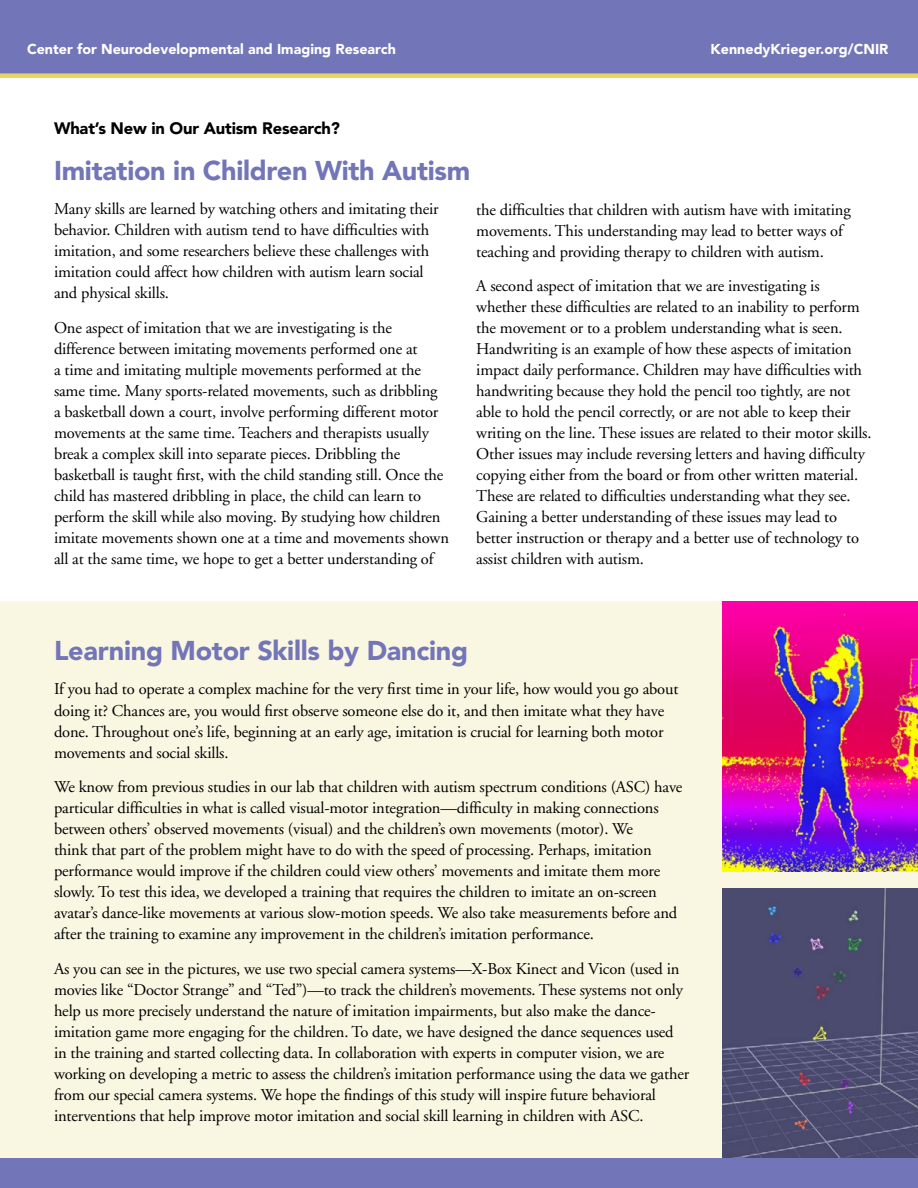
<style>
.page{position:relative;width:918px;height:1188px;background:#fff}
.page>*{position:absolute;margin:0;border:0;box-sizing:border-box;transform-origin:0 0}
.t1{font:900 27px "Avenir";letter-spacing:-.01em;color:#7275b7}
.t2{font:16.5px/21px "Adobe Garamond";letter-spacing:-.01em;color:#000}
.t3{font:900 16.5px "Avenir";letter-spacing:-.01em;color:#000}
.t4{font:900 14.25px "Avenir";color:#fff}
</style>
<div class="page">
<div style="left:0;top:0;width:918px;height:78px;background:#7275b7"></div>
<div style="left:0;top:602px;width:918px;height:570px;background:#f9f6e2"></div>
<img style="left:722px;top:602px;width:196px;height:270px">
<img style="left:722px;top:889px;width:196px;height:270px">
<div style="left:0;top:1159px;width:918px;height:29px;background:#7275b7"></div>
<p class="t4" style="left:27px;top:41px;width:370px">Center for Neurodevelopmental and Imaging Research</p>
<p class="t4" style="left:711px;top:41px;width:179px">KennedyKrieger.org/CNIR</p>
<p class="t3" style="left:54px;top:118px;width:288px">What’s New in Our Autism Research?</p>
<h1 class="t1" style="left:54px;top:154px;width:418px">Imitation in Children With Autism</h1>
<p class="t2" style="left:54px;top:199px;width:386px">Many skills are learned by watching others and imitating their behavior. Children with autism tend to have difficulties with imitation, and some researchers believe these challenges with imitation could affect how children with autism learn social and physical skills.</p>
<p class="t2" style="left:54px;top:318px;width:397px">One aspect of imitation that we are investigating is the difference between imitating movements performed one at<br>a time and imitating multiple movements performed at the same time. Many sports-related movements, such as dribbling<br>a basketball down a court, involve performing different motor movements at the same time. Teachers and therapists usually break a complex skill into separate pieces. Dribbling the basketball is taught first, with the child standing still. Once the child has mastered dribbling in place, the child can learn to perform the skill while also moving. By studying how children imitate movements shown one at a time and movements shown all at the same time, we hope to get a better understanding of</p>
<p class="t2" style="left:476px;top:199px;width:376px">the difficulties that children with autism have with imitating movements. This understanding may lead to better ways of teaching and providing therapy to children with autism.</p>
<p class="t2" style="left:476px;top:276px;width:397px">A second aspect of imitation that we are investigating is whether these difficulties are related to an inability to perform the movement or to a problem understanding what is seen.<br>Handwriting is an example of how these aspects of imitation impact daily performance. Children may have difficulties with handwriting because they hold the pencil too tightly, are not able to hold the pencil correctly, or are not able to keep their writing on the line. These issues are related to their motor skills.<br>Other issues may include reversing letters and having difficulty copying either from the board or from other written material.<br>These are related to difficulties understanding what they see.<br>Gaining a better understanding of these issues may lead to better instruction or therapy and a better use of technology to assist children with autism.</p>
<h1 class="t1" style="left:54px;top:634px;width:416px">Learning Motor Skills by Dancing</h1>
<p class="t2" style="left:54px;top:679px;width:626px">If you had to operate a complex machine for the very first time in your life, how would you go about doing it? Chances are, you would first observe someone else do it, and then imitate what they have done. Throughout one’s life, beginning at an early age, imitation is crucial for learning both motor movements and social skills.</p>
<p class="t2" style="left:54px;top:777px;width:630px">We know from previous studies in our lab that children with autism spectrum conditions (ASC) have particular difficulties in what is called visual-motor integration—difficulty in making connections between others’ observed movements (visual) and the children’s own movements (motor). We<br>think that part of the problem might have to do with the speed of processing. Perhaps, imitation performance would improve if the children could view others’ movements and imitate them more slowly. To test this idea, we developed a training that requires the children to imitate an on-screen avatar’s dance-like movements at various slow-motion speeds. We also take measurements before and after the training to examine any improvement in the children’s imitation performance.</p>
<p class="t2" style="left:54px;top:958px;width:637px">As you can see in the pictures, we use two special camera systems—X-Box Kinect and Vicon (used in movies like “Doctor Strange” and “Ted”)—to track the children’s movements. These systems not only help us more precisely understand the nature of imitation impairments, but also make the dance&shy;imitation game more engaging for the children. To date, we have designed the dance sequences used in the training and started collecting data. In collaboration with experts in computer vision, we are working on developing a metric to assess the children’s imitation performance using the data we gather from our special camera systems. We hope the findings of this study will inspire future behavioral interventions that help improve motor imitation and social skill learning in children with ASC.</p>
</div>
